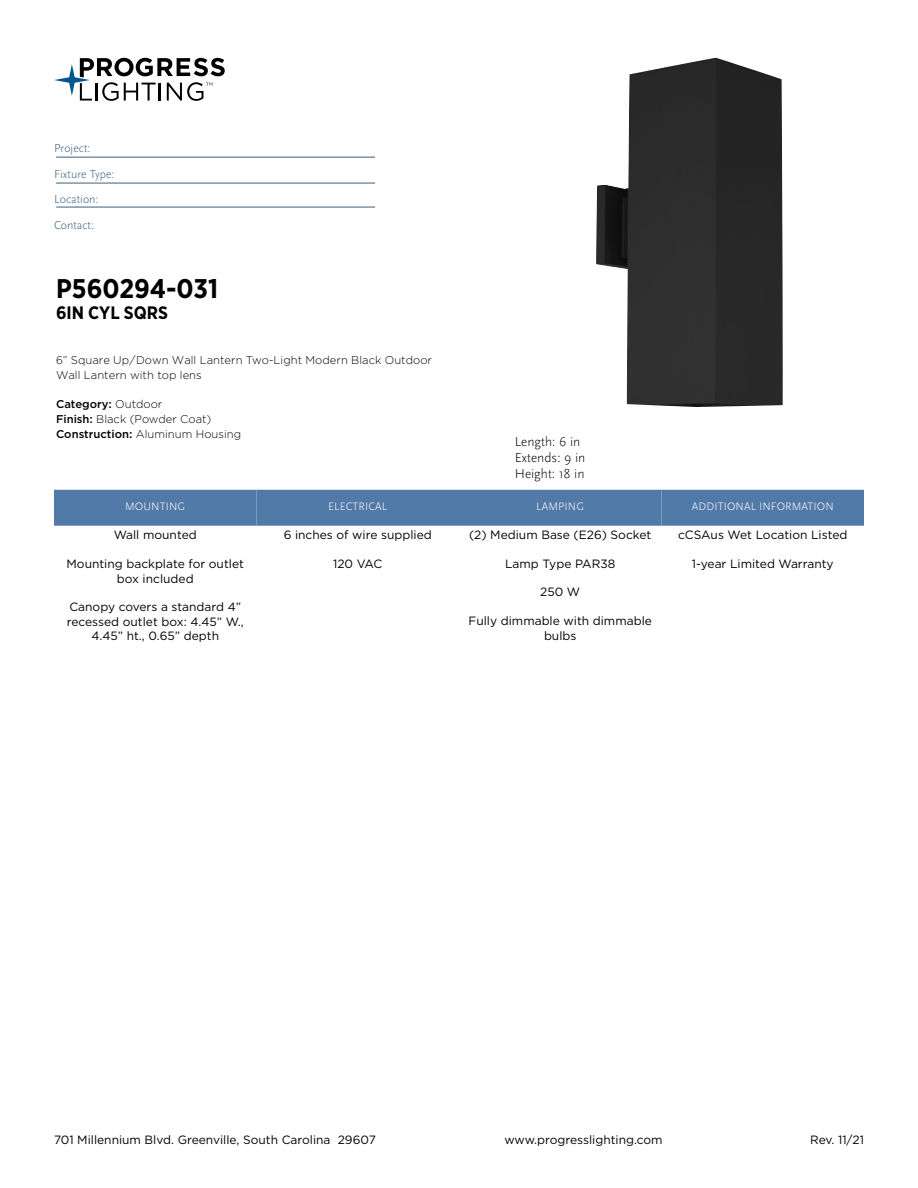
<style>
.page{position:relative;width:918px;height:1188px;background:#fff}
.page>*{position:absolute;margin:0;border:0;box-sizing:border-box;transform-origin:0 0}
.t1{font:700 27px "Gotham Narrow";color:#000}
.t2{font:700 18px "Gotham Narrow";color:#000}
.t3{font:300 13.5px/16.2px "Scala Sans Pro";color:#000}
.t4{font:12px/14.4px "Gotham";color:#000;text-align:center}
.t5{font:300 12px/25.5px "Scala Sans Pro";color:#3b5e7b}
.t6{font:300 11.25px/15px "Gotham";color:#000}
.t7{font:300 11.25px "Scala Sans Pro";letter-spacing:.01em;color:#fff}
.s1{font-weight:500}
</style>
<div class="page">
<svg style="left:54px;top:58px;width:171px;height:43px"></svg>
<hr style="left:56px;top:157px;width:319px;height:1px;background:#3b5e7b">
<hr style="left:56px;top:183px;width:319px;height:1px;background:#3b5e7b">
<hr style="left:56px;top:207px;width:319px;height:1px;background:#3b5e7b">
<img style="left:596px;top:58px;width:187px;height:349px">
<div style="left:54px;top:490px;width:202px;height:36px;background:#527aa8"></div>
<div style="left:256px;top:490px;width:203px;height:36px;background:#527aa8"></div>
<div style="left:459px;top:490px;width:203px;height:36px;background:#527aa8"></div>
<div style="left:662px;top:490px;width:202px;height:36px;background:#527aa8"></div>
<p class="t5" style="left:54px;top:135px;width:62px">Project:<br>Fixture Type:<br>Location:<br>Contact:</p>
<h1 class="t1" style="left:56px;top:271px;width:163px">P560294-031</h1>
<h2 class="t2" style="left:56px;top:301px;width:113px">6IN CYL SQRS</h2>
<p class="t6" style="left:56px;top:352px;width:377px">6” Square Up/Down Wall Lantern Two-Light Modern Black Outdoor<br>Wall Lantern with top lens</p>
<p class="t6" style="left:56px;top:396px;width:187px"><span class="s1">Category:</span> Outdoor<br><span class="s1">Finish:</span> Black (Powder Coat)<br><span class="s1">Construction:</span> Aluminum Housing</p>
<p class="t7" style="left:125px;top:500px;width:62px">MOUNTING</p>
<p class="t4" style="left:114px;top:528px;width:84px">Wall mounted</p>
<p class="t4" style="left:67px;top:556px;width:179px">Mounting backplate for outlet box included</p>
<p class="t4" style="left:67px;top:600px;width:178px">Canopy covers a standard 4” recessed outlet box: 4.45” W.,<br>4.45” ht., 0.65” depth</p>
<p class="t7" style="left:328px;top:500px;width:61px">ELECTRICAL</p>
<p class="t4" style="left:284px;top:527px;width:150px">6 inches of wire supplied</p>
<p class="t4" style="left:333px;top:556px;width:51px">120 VAC</p>
<p class="t3" style="left:515px;top:433px;width:72px">Length: 6 in<br>Extends: 9 in<br>Height: 18 in</p>
<p class="t7" style="left:536px;top:500px;width:49px">LAMPING</p>
<p class="t4" style="left:469px;top:527px;width:184px">(2) Medium Base (E26) Socket</p>
<p class="t4" style="left:505px;top:556px;width:112px">Lamp Type PAR38</p>
<p class="t4" style="left:540px;top:585px;width:41px">250 W</p>
<p class="t4" style="left:469px;top:613px;width:185px">Fully dimmable with dimmable bulbs</p>
<p class="t7" style="left:692px;top:500px;width:143px">ADDITIONAL INFORMATION</p>
<p class="t4" style="left:678px;top:528px;width:171px">cCSAus Wet Location Listed</p>
<p class="t4" style="left:692px;top:556px;width:143px">1-year Limited Warranty</p>
<p class="t4" style="left:54px;top:1132px;width:323px">701 Millennium Blvd. Greenville, South Carolina 29607</p>
<p class="t4" style="left:504px;top:1132px;width:160px">www.progresslighting.com</p>
<p class="t4" style="left:810px;top:1132px;width:55px">Rev. 11/21</p>
</div>
